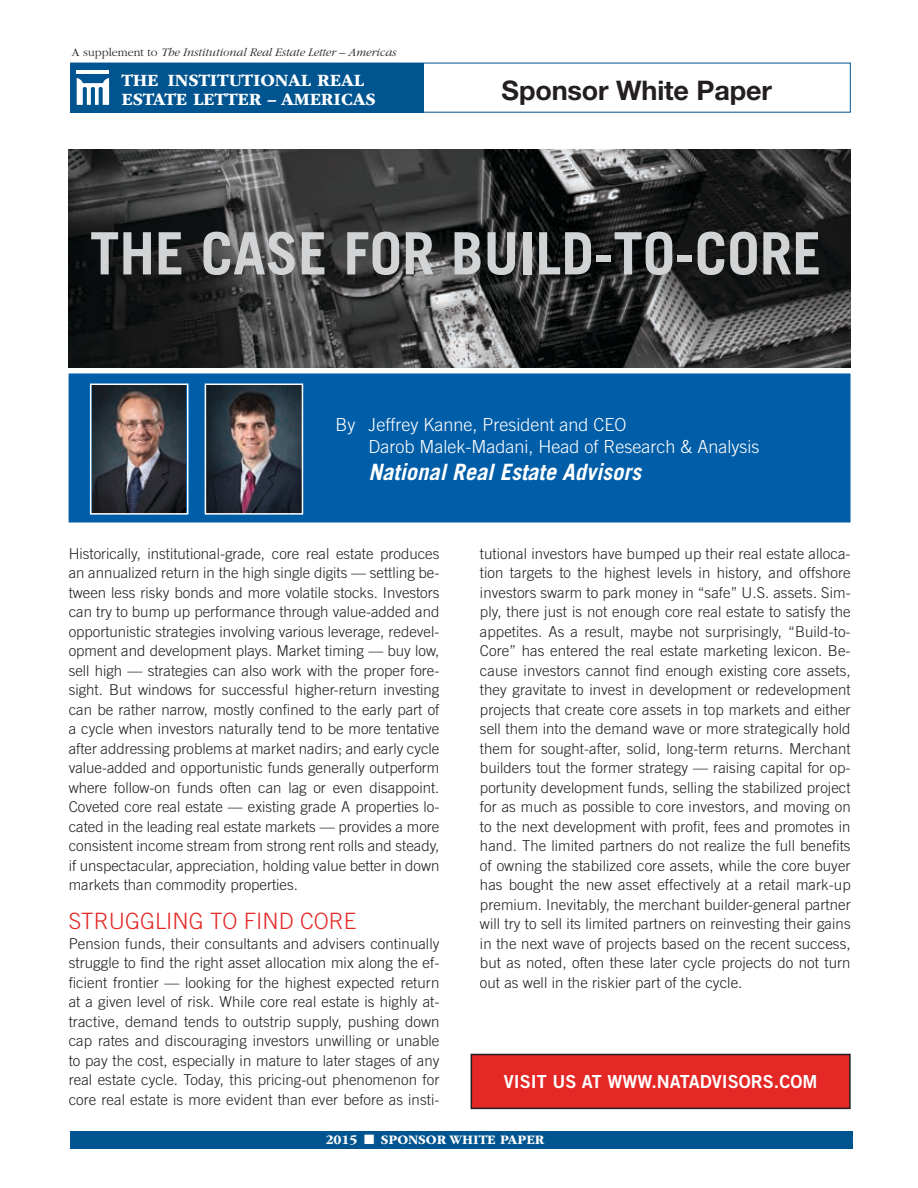
<style>
.page{position:relative;width:918px;height:1188px;background:#fff}
.page>*{position:absolute;margin:0;border:0;box-sizing:border-box;transform-origin:0 0}
.t1{font:700 58.5px "Trade Gothic";color:#d1d3d4}
.t2{font:700 27px "Helvetica Neue LT Std";letter-spacing:-.005em;color:#231f20}
.t3{font:italic 700 22.5px "Trade Gothic";color:#fff}
.t4{font:300 22.5px "Trade Gothic";color:#e42826}
.t5{font:300 18px/21.6px "Trade Gothic";color:#fff}
.t6{font:700 18px/19.5px "ITC Garamond Std";letter-spacing:-.005em;color:#fff}
.t7{font:18px "Trade Gothic Bold Two";color:#fff}
.t8{font:300 15px/19.5px "Trade Gothic";letter-spacing:.005em;color:#231f20;text-align:justify}
.t9{font:700 13.5px "ITC Garamond Std";letter-spacing:-.005em;color:#fff}
.t10{font:italic 300 12px "ITC Garamond Std";color:#231f20}
.s1{font-style:normal}
</style>
<div class="page">
<div style="left:70px;top:63px;width:354px;height:49px;background:#00548f"></div>
<div style="left:70px;top:1131px;width:784px;height:18px;background:#00548f"></div>
<hr style="left:77px;top:70px;width:32px;height:4px;background:#fff">
<svg style="left:77px;top:78px;width:32px;height:27px"></svg>
<div style="left:471px;top:1054px;width:380px;height:55px;background:#e42826;border:2px solid #231f20"></div>
<img style="left:69px;top:149px;width:782px;height:219px">
<div style="left:69px;top:373px;width:782px;height:150px;background:#005da7;border:2px solid #005da7"></div>
<img style="left:93px;top:387px;width:92px;height:125px">
<div style="left:90px;top:384px;width:98px;height:131px;border:2px solid #fff"></div>
<img style="left:208px;top:387px;width:92px;height:125px">
<div style="left:205px;top:384px;width:98px;height:131px;border:2px solid #fff"></div>
<p class="t10" style="left:72px;top:46px;width:326px"><span class="s1">A supplement to</span> The Institutional Real Estate Letter – Americas</p>
<p class="t6" style="left:121px;top:70px;width:256px">THE INSTITUTIONAL REAL<br>ESTATE LETTER – AMERICAS</p>
<h2 class="t2" style="left:502px;top:74px;width:272px">Sponsor White Paper</h2>
<h1 class="t1" style="left:90px;top:218px;width:733px">THE CASE FOR BUILD-TO-CORE</h1>
<p class="t5" style="left:368px;top:414px;width:393px;text-indent:-33px">By Jeffrey Kanne, President and CEO<br>Darob Malek-Madani, Head of Research &amp; Analysis</p>
<h3 class="t3" style="left:368px;top:458px;width:274px">National Real Estate Advisors</h3>
<p class="t8" style="left:69px;top:543px;width:372px">Historically, institutional-grade, core real estate produces an annualized return in the high single digits — settling be&shy;tween less risky bonds and more volatile stocks. Investors can try to bump up performance through value-added and opportunistic strategies involving various leverage, redevel&shy;opment and development plays. Market timing — buy low, sell high — strategies can also work with the proper fore&shy;sight. But windows for successful higher-return investing can be rather narrow, mostly confined to the early part of a cycle when investors naturally tend to be more tentative after addressing problems at market nadirs; and early cycle value-added and opportunistic funds generally outperform where follow-on funds often can lag or even disappoint.<br>Coveted core real estate — existing grade A properties lo&shy;cated in the leading real estate markets — provides a more consistent income stream from strong rent rolls and steady, if unspectacular, appreciation, holding value better in down markets than commodity properties.</p>
<h3 class="t4" style="left:69px;top:908px;width:289px">STRUGGLING TO FIND CORE</h3>
<p class="t8" style="left:69px;top:933px;width:372px">Pension funds, their consultants and advisers continually struggle to find the right asset allocation mix along the ef&shy;ficient frontier — looking for the highest expected return at a given level of risk. While core real estate is highly at&shy;tractive, demand tends to outstrip supply, pushing down cap rates and discouraging investors unwilling or unable to pay the cost, especially in mature to later stages of any real estate cycle. Today, this pricing-out phenomenon for core real estate is more evident than ever before as insti-</p>
<p class="t8" style="left:480px;top:543px;width:372px">tutional investors have bumped up their real estate alloca&shy;tion targets to the highest levels in history, and offshore investors swarm to park money in “safe” U.S. assets. Sim&shy;ply, there just is not enough core real estate to satisfy the appetites. As a result, maybe not surprisingly, “Build-to-Core” has entered the real estate marketing lexicon. Be&shy;cause investors cannot find enough existing core assets, they gravitate to invest in development or redevelopment projects that create core assets in top markets and either sell them into the demand wave or more strategically hold them for sought-after, solid, long-term returns. Merchant builders tout the former strategy — raising capital for op&shy;portunity development funds, selling the stabilized project for as much as possible to core investors, and moving on to the next development with profit, fees and promotes in hand. The limited partners do not realize the full benefits of owning the stabilized core assets, while the core buyer has bought the new asset effectively at a retail mark-up premium. Inevitably, the merchant builder-general partner will try to sell its limited partners on reinvesting their gains in the next wave of projects based on the recent success, but as noted, often these later cycle projects do not turn out as well in the riskier part of the cycle.</p>
<p class="t7" style="left:504px;top:1070px;width:315px">VISIT US AT WWW.NATADVISORS.COM</p>
<p class="t9" style="left:326px;top:1132px;width:220px">2015 ■ SPONSOR WHITE PAPER</p>
</div>
